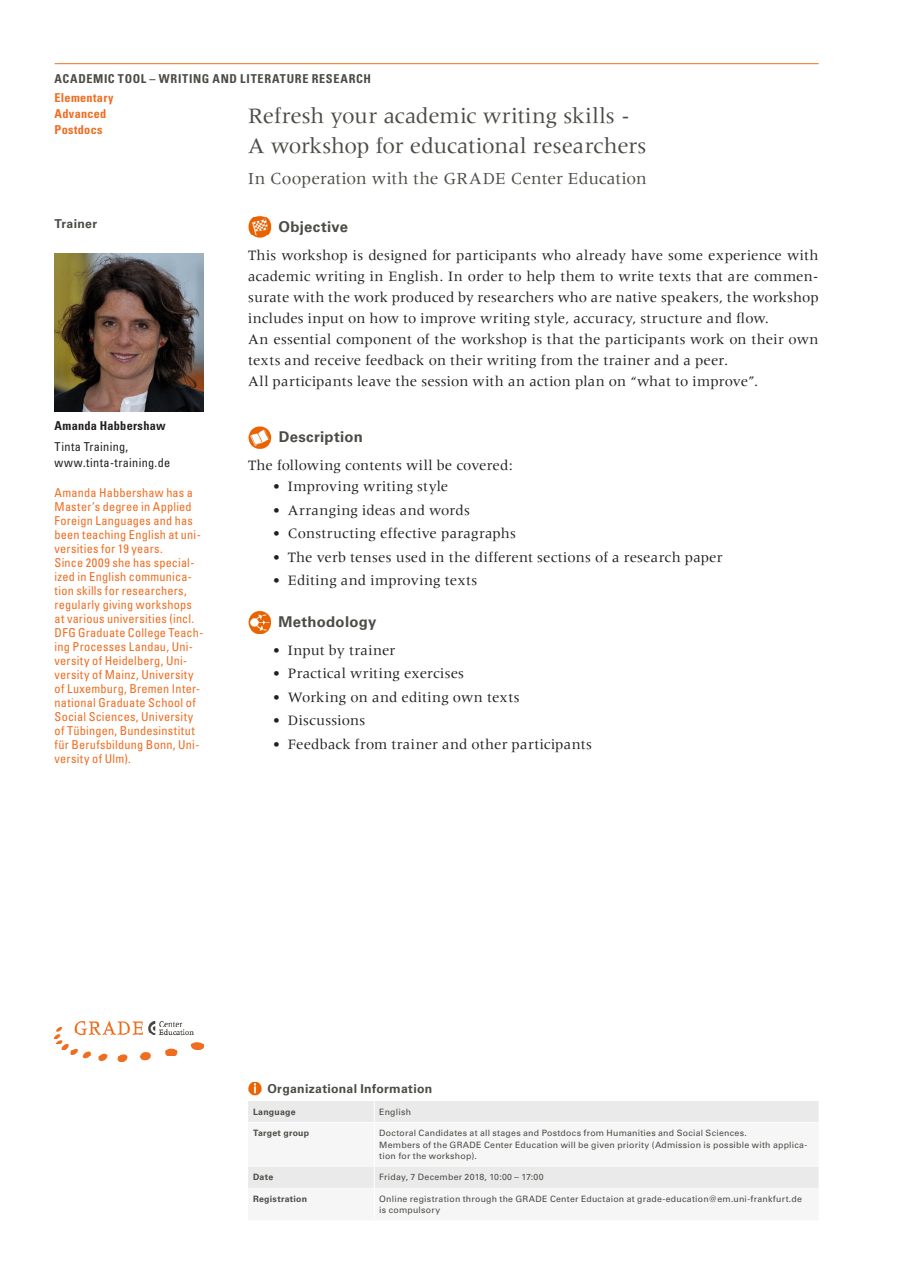
<style>
.page{position:relative;width:908px;height:1280px;background:#fff}
.page>*{position:absolute;margin:0;border:0;box-sizing:border-box;transform-origin:0 0}
.Kurse{font:22.75px "Meridien LT Std";letter-spacing:-.01em;color:#4c4b46}
.Kurse-2{font:17.5px "Meridien LT Std";color:#4c4b46}
.Mengentext{font:14.88px/21px "Meridien LT Std";letter-spacing:.01em;color:#231f20;text-align:justify}
.Objective_Descriptio{font:700 14.88px "Univers LT Std";letter-spacing:.02em;color:#4c4b46}
.Mengentext-2{font:700 14.88px "Univers LT Std";letter-spacing:.02em;color:#4c4b46}
.Trainer_Biografie{font:condensed 12.25px/14px "Univers LT Std";letter-spacing:.02em;color:#ef6d20}
.Kopf_Tools{font:700 condensed 12.25px "Univers LT Std";letter-spacing:.055em;color:#4c4b46}
.Trainer_Einrichtung{font:condensed 12.25px/15.8px "Univers LT Std";letter-spacing:.025em;color:#231f20}
.Kopf_links_Einstufun{font:700 condensed 12.25px "Univers LT Std";letter-spacing:.025em;color:#ef6d20}
.Tabelle_Headline{font:700 12.25px "Univers LT Std";letter-spacing:.025em;color:#4c4b46}
.Trainer_Name{font:700 condensed 12.25px "Univers LT Std";letter-spacing:.02em;color:#231f20}
.Headlines__Trainer{font:700 12.25px "Univers LT Std";letter-spacing:.025em;color:#4c4b46}
.Tabelle_Mengentext{font:8.75px/11.4px "Univers LT Std";letter-spacing:.025em;color:#4c4b46}
.Tabelle_Bold{font:700 8.75px "Univers LT Std";letter-spacing:.03em;color:#4c4b46}
</style>
<div class="page">
<hr style="left:55px;top:63px;width:764px;height:1px;background:#ef6d20">
<img style="left:248px;top:215px;width:23px;height:23px">
<img style="left:248px;top:426px;width:23px;height:22px">
<img style="left:248px;top:611px;width:23px;height:23px">
<img style="left:55px;top:253px;width:148px;height:159px">
<img style="left:55px;top:1022px;width:148px;height:39px">
<svg style="left:248px;top:1082px;width:13px;height:13px"></svg>
<div style="left:248px;top:1101px;width:571px;height:21px;background:#eaeaea"></div>
<div style="left:248px;top:1167px;width:571px;height:21px;background:#eaeaea"></div>
<svg style="left:374px;top:1101px;width:1px;height:21px"></svg>
<svg style="left:374px;top:1167px;width:1px;height:21px"></svg>
<p class="Kopf_Tools" style="left:55px;top:71px;width:318px">ACADEMIC TOOL – WRITING AND LITERATURE RESEARCH</p>
<p class="Kopf_links_Einstufun" style="left:55px;top:90px;width:60px">Elementary</p>
<p class="Kopf_links_Einstufun" style="left:55px;top:106px;width:53px">Advanced</p>
<p class="Kopf_links_Einstufun" style="left:55px;top:122px;width:50px">Postdocs</p>
<p class="Kurse" style="left:248px;top:103px;width:383px">Refresh your academic writing skills -</p>
<p class="Kurse" style="left:248px;top:133px;width:400px">A workshop for educational researchers</p>
<p class="Kurse-2" style="left:248px;top:168px;width:400px">In Cooperation with the GRADE Center Education</p>
<p class="Headlines__Trainer" style="left:55px;top:217px;width:44px">Trainer</p>
<p class="Trainer_Name" style="left:55px;top:419px;width:113px">Amanda Habbershaw</p>
<p class="Trainer_Einrichtung" style="left:55px;top:439px;width:117px">Tinta Training, www.tinta-training.de</p>
<p class="Trainer_Biografie" style="left:55px;top:485px;width:148px">Amanda Habbershaw has a<br>Master’s degree in Applied<br>Foreign Languages and has been teaching English at uni&shy;versities for 19 years.</p>
<p class="Trainer_Biografie" style="left:55px;top:555px;width:150px">Since 2009 she has special&shy;ized in English communica&shy;tion skills for researchers, regularly giving workshops at various universities (incl.<br>DFG Graduate College Teach&shy;ing Processes Landau, Uni&shy;versity of Heidelberg, Uni&shy;versity of Mainz, University of Luxemburg, Bremen Inter&shy;national Graduate School of<br>Social Sciences, University of Tübingen, Bundesinstitut für Berufsbildung Bonn, Uni&shy;versity of Ulm).</p>
<p class="Objective_Descriptio" style="left:279px;top:218px;width:71px">Objective</p>
<p class="Mengentext" style="left:248px;top:245px;width:572px">This workshop is designed for participants who already have some experience with academic writing in English. In order to help them to write texts that are commen&shy;surate with the work produced by researchers who are native speakers, the workshop includes input on how to improve writing style, accuracy, structure and flow.</p>
<p class="Mengentext" style="left:248px;top:329px;width:572px">An essential component of the workshop is that the participants work on their own texts and receive feedback on their writing from the trainer and a peer.</p>
<p class="Mengentext" style="left:248px;top:371px;width:511px">All participants leave the session with an action plan on “what to improve”.</p>
<p class="Mengentext-2" style="left:279px;top:428px;width:86px">Description</p>
<p class="Mengentext" style="left:248px;top:455px;width:266px">The following contents will be covered:</p>
<p class="Mengentext" style="left:273px;top:476px;width:177px">• Improving writing style</p>
<p class="Mengentext" style="left:273px;top:499px;width:198px">• Arranging ideas and words</p>
<p class="Mengentext" style="left:273px;top:523px;width:245px">• Constructing effective paragraphs</p>
<p class="Mengentext" style="left:273px;top:546px;width:451px">• The verb tenses used in the different sections of a research paper</p>
<p class="Mengentext" style="left:273px;top:570px;width:206px">• Editing and improving texts</p>
<p class="Objective_Descriptio" style="left:278px;top:613px;width:99px">Methodology</p>
<p class="Mengentext" style="left:273px;top:639px;width:124px">• Input by trainer</p>
<p class="Mengentext" style="left:273px;top:663px;width:193px">• Practical writing exercises</p>
<p class="Mengentext" style="left:273px;top:686px;width:248px">• Working on and editing own texts</p>
<p class="Mengentext" style="left:273px;top:710px;width:94px">• Discussions</p>
<p class="Mengentext" style="left:273px;top:733px;width:320px">• Feedback from trainer and other participants</p>
<p class="Tabelle_Headline" style="left:267px;top:1082px;width:166px">Organizational Information</p>
<p class="Tabelle_Bold" style="left:253px;top:1107px;width:44px">Language</p>
<p class="Tabelle_Mengentext" style="left:379px;top:1106px;width:33px">English</p>
<p class="Tabelle_Bold" style="left:253px;top:1128px;width:58px">Target group</p>
<p class="Tabelle_Mengentext" style="left:379px;top:1128px;width:369px">Doctoral Candidates at all stages and Postdocs from Humanities and Social Sciences.</p>
<p class="Tabelle_Mengentext" style="left:379px;top:1139px;width:430px">Members of the GRADE Center Education will be given priority (Admission is possible with applica&shy;tion for the workshop).</p>
<p class="Tabelle_Bold" style="left:253px;top:1172px;width:22px">Date</p>
<p class="Tabelle_Mengentext" style="left:379px;top:1172px;width:166px">Friday, 7 December 2018, 10:00 – 17:00</p>
<p class="Tabelle_Bold" style="left:253px;top:1193px;width:56px">Registration</p>
<p class="Tabelle_Mengentext" style="left:379px;top:1193px;width:424px">Online registration through the GRADE Center Eductaion at grade-education@em.uni-frankfurt.de is compulsory</p>
</div>
